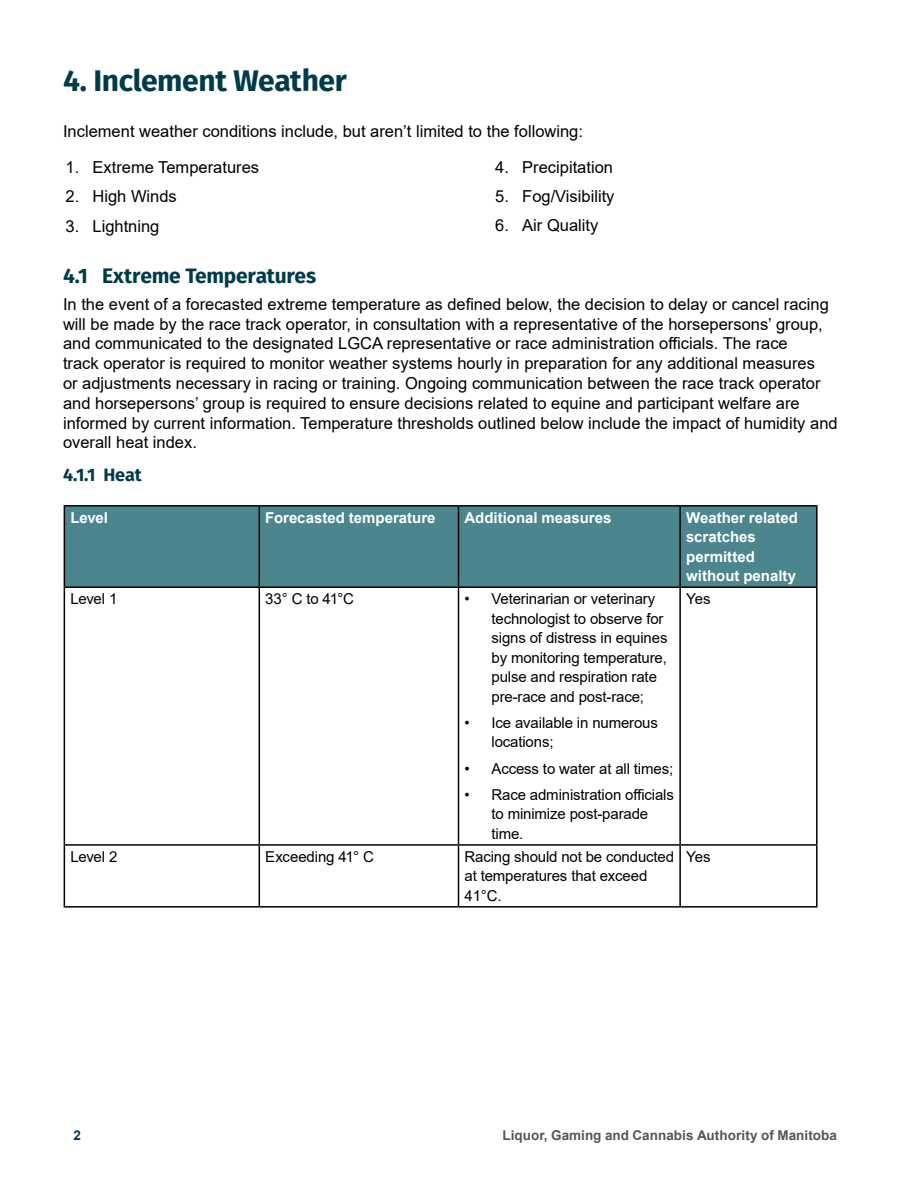
<style>
.page{position:relative;width:918px;height:1188px;background:#fff}
.page>*{position:absolute;margin:0;border:0;box-sizing:border-box;transform-origin:0 0}
.t1{font:700 30px "Fira Sans";letter-spacing:-.015em;color:#003b49}
.t2{font:700 21px "Fira Sans";letter-spacing:-.01em;color:#003b49}
.t3{font:700 18px "Fira Sans";color:#003b49}
.t4{font:16.5px/19.8px "Arial";color:#000}
.t5{font:15px/19.5px "Arial";letter-spacing:-.01em;color:#000}
.t6{font:700 15px/19.5px "Arial";color:#fff}
.t7{font:700 13.5px "Arial";letter-spacing:.005em;color:#53575a}
.t8{font:700 13.5px "Arial";color:#003b49}
</style>
<div class="page">
<div style="left:65px;top:507px;width:751px;height:80px;background:#4b868f"></div>
<hr style="left:64px;top:505px;width:195px;height:2px;background:#000">
<hr style="left:64px;top:507px;width:1px;height:80px;background:#000">
<hr style="left:259px;top:505px;width:200px;height:2px;background:#000">
<hr style="left:259px;top:507px;width:1px;height:80px;background:#000">
<hr style="left:459px;top:505px;width:221px;height:2px;background:#000">
<hr style="left:458px;top:507px;width:1px;height:80px;background:#000">
<hr style="left:680px;top:505px;width:138px;height:2px;background:#000">
<hr style="left:679px;top:507px;width:2px;height:80px;background:#000">
<hr style="left:816px;top:507px;width:2px;height:80px;background:#000">
<hr style="left:64px;top:587px;width:195px;height:1px;background:#000">
<hr style="left:64px;top:588px;width:1px;height:256px;background:#000">
<hr style="left:259px;top:587px;width:200px;height:1px;background:#000">
<hr style="left:259px;top:588px;width:1px;height:256px;background:#000">
<hr style="left:459px;top:587px;width:221px;height:1px;background:#000">
<hr style="left:458px;top:588px;width:1px;height:256px;background:#000">
<hr style="left:680px;top:587px;width:138px;height:1px;background:#000">
<hr style="left:679px;top:588px;width:2px;height:256px;background:#000">
<hr style="left:816px;top:588px;width:2px;height:256px;background:#000">
<hr style="left:64px;top:844px;width:195px;height:2px;background:#000">
<hr style="left:64px;top:846px;width:1px;height:60px;background:#000">
<hr style="left:259px;top:844px;width:200px;height:2px;background:#000">
<hr style="left:259px;top:846px;width:1px;height:60px;background:#000">
<hr style="left:459px;top:844px;width:221px;height:2px;background:#000">
<hr style="left:458px;top:846px;width:1px;height:60px;background:#000">
<hr style="left:680px;top:844px;width:138px;height:2px;background:#000">
<hr style="left:679px;top:846px;width:2px;height:60px;background:#000">
<hr style="left:816px;top:846px;width:2px;height:60px;background:#000">
<hr style="left:64px;top:906px;width:195px;height:2px;background:#000">
<hr style="left:259px;top:906px;width:200px;height:2px;background:#000">
<hr style="left:459px;top:906px;width:221px;height:2px;background:#000">
<hr style="left:680px;top:906px;width:138px;height:2px;background:#000">
<h1 class="t1" style="left:63px;top:55px;width:285px">4. Inclement Weather</h1>
<p class="t4" style="left:63px;top:121px;width:521px">Inclement weather conditions include, but aren’t limited to the following:</p>
<p class="t4" style="left:66px;top:157px;width:195px">1. Extreme Temperatures</p>
<p class="t4" style="left:66px;top:186px;width:113px">2. High Winds</p>
<p class="t4" style="left:66px;top:217px;width:95px">3. Lightning</p>
<p class="t4" style="left:495px;top:157px;width:119px">4. Precipitation</p>
<p class="t4" style="left:495px;top:186px;width:121px">5. Fog/Visibility</p>
<p class="t4" style="left:495px;top:215px;width:105px">6. Air Quality</p>
<p class="t2" style="left:63px;top:258px;width:255px">4.1 Extreme Temperatures</p>
<p class="t4" style="left:63px;top:294px;width:776px">In the event of a forecasted extreme temperature as defined below, the decision to delay or cancel racing will be made by the race track operator, in consultation with a representative of the horsepersons’ group, and communicated to the designated LGCA representative or race administration officials. The race<br>track operator is required to monitor weather systems hourly in preparation for any additional measures<br>or adjustments necessary in racing or training. Ongoing communication between the race track operator and horsepersons’ group is required to ensure decisions related to equine and participant welfare are informed by current information. Temperature thresholds outlined below include the impact of humidity and overall heat index.</p>
<p class="t3" style="left:63px;top:460px;width:80px">4.1.1 Heat</p>
<p class="t6" style="left:70px;top:508px;width:39px">Level</p>
<p class="t6" style="left:265px;top:508px;width:172px">Forecasted temperature</p>
<p class="t6" style="left:465px;top:508px;width:148px">Additional measures</p>
<p class="t6" style="left:686px;top:508px;width:113px">Weather related scratches permitted without penalty</p>
<p class="t5" style="left:70px;top:589px;width:49px">Level 1</p>
<p class="t5" style="left:265px;top:589px;width:90px">33° C to 41°C</p>
<p class="t5" style="left:492px;top:589px;width:178px;text-indent:-27px">• Veterinarian or veterinary technologist to observe for signs of distress in equines by monitoring temperature, pulse and respiration rate pre-race and post-race;</p>
<p class="t5" style="left:492px;top:713px;width:168px;text-indent:-27px">• Ice available in numerous locations;</p>
<p class="t5" style="left:465px;top:759px;width:210px">• Access to water at all times;</p>
<p class="t5" style="left:492px;top:785px;width:184px;text-indent:-27px">• Race administration officials to minimize post-parade time.</p>
<p class="t5" style="left:686px;top:589px;width:26px">Yes</p>
<p class="t5" style="left:70px;top:847px;width:49px">Level 2</p>
<p class="t5" style="left:265px;top:847px;width:110px">Exceeding 41° C</p>
<p class="t5" style="left:465px;top:847px;width:211px">Racing should not be conducted at temperatures that exceed<br>41°C.</p>
<p class="t5" style="left:686px;top:847px;width:26px">Yes</p>
<p class="t8" style="left:73px;top:1126px;width:9px">2</p>
<p class="t7" style="left:503px;top:1126px;width:336px">Liquor, Gaming and Cannabis Authority of Manitoba</p>
</div>
